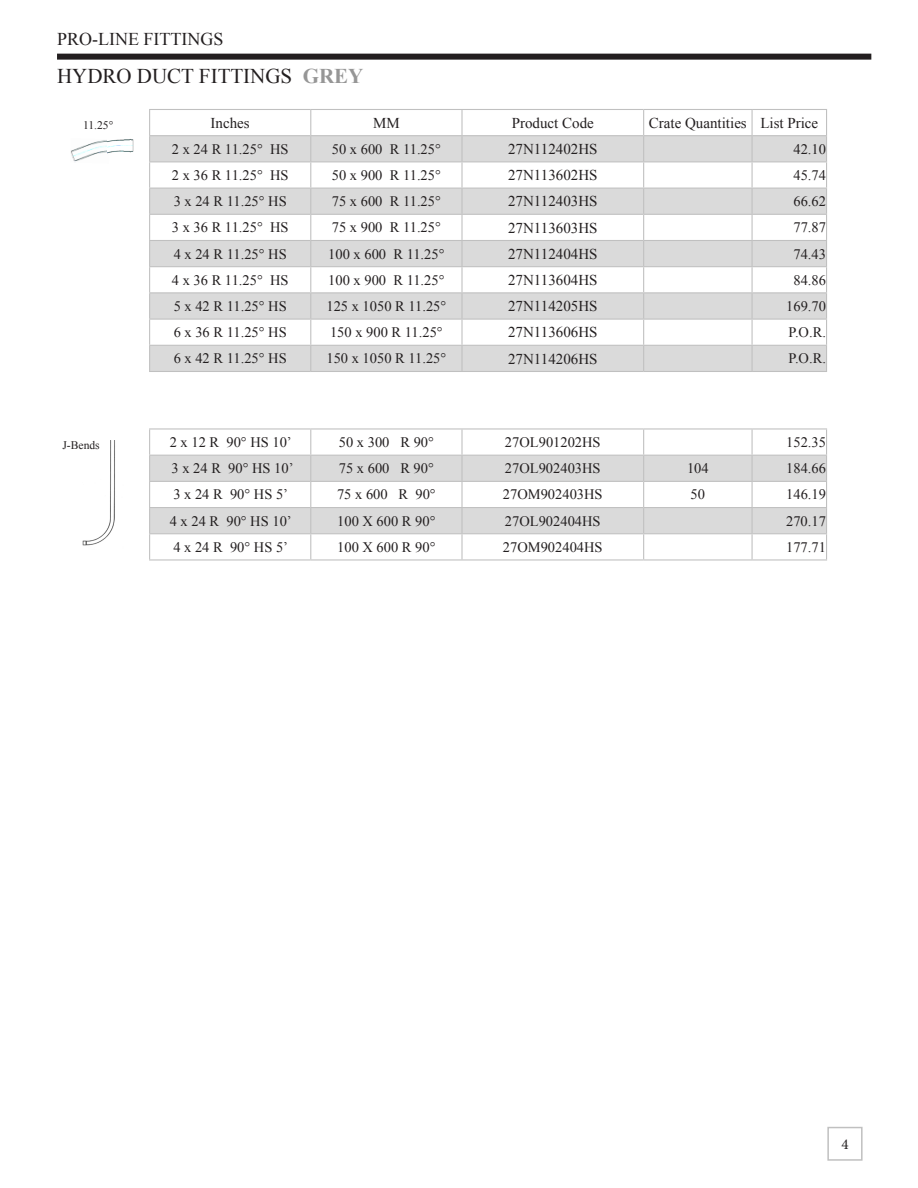
<style>
.page{position:relative;width:918px;height:1188px;background:#fff}
.page>*{position:absolute;margin:0;border:0;box-sizing:border-box;transform-origin:0 0}
.t1{font:21px "Times New Roman";color:#231f20}
.t2{font:18px "Times New Roman";color:#231f20}
.t3{font:15px "Times New Roman";color:#231f20}
.t4{font:15px "Minion Pro";color:#231f20}
.t5{font:14.4px "Times New Roman";color:#231f20}
.t6{font:11.55px "Times New Roman";color:#231f20}
.s1{font-weight:700;color:#969696}
</style>
<div class="page">
<div style="left:57px;top:54px;width:814px;height:6px;background:#231f20"></div>
<img style="left:83px;top:440px;width:32px;height:106px">
<div style="left:827px;top:1127px;width:36px;height:34px;border:2px solid #c0c0c0"></div>
<hr style="left:149px;top:109px;width:162px;height:1px;background:#c0c0c0">
<hr style="left:311px;top:109px;width:151px;height:1px;background:#c0c0c0">
<hr style="left:462px;top:109px;width:182px;height:1px;background:#c0c0c0">
<hr style="left:644px;top:109px;width:108px;height:1px;background:#c0c0c0">
<hr style="left:752px;top:109px;width:75px;height:1px;background:#c0c0c0">
<hr style="left:149px;top:371px;width:162px;height:1px;background:#c0c0c0">
<hr style="left:311px;top:371px;width:151px;height:1px;background:#c0c0c0">
<hr style="left:462px;top:371px;width:182px;height:1px;background:#c0c0c0">
<hr style="left:644px;top:371px;width:108px;height:1px;background:#c0c0c0">
<hr style="left:752px;top:371px;width:75px;height:1px;background:#c0c0c0">
<svg style="left:149px;top:110px;width:678px;height:261px"></svg>
<img style="left:71px;top:140px;width:37px;height:22px">
<img style="left:107px;top:139px;width:27px;height:14px">
<hr style="left:149px;top:428px;width:162px;height:2px;background:#c0c0c0">
<hr style="left:311px;top:428px;width:151px;height:2px;background:#c0c0c0">
<hr style="left:462px;top:428px;width:182px;height:2px;background:#c0c0c0">
<hr style="left:644px;top:428px;width:108px;height:2px;background:#c0c0c0">
<hr style="left:752px;top:428px;width:75px;height:2px;background:#c0c0c0">
<hr style="left:149px;top:559px;width:162px;height:2px;background:#c0c0c0">
<hr style="left:311px;top:559px;width:151px;height:2px;background:#c0c0c0">
<hr style="left:462px;top:559px;width:182px;height:2px;background:#c0c0c0">
<hr style="left:644px;top:559px;width:108px;height:2px;background:#c0c0c0">
<hr style="left:752px;top:559px;width:75px;height:2px;background:#c0c0c0">
<svg style="left:149px;top:430px;width:678px;height:130px"></svg>
<p class="t2" style="left:57px;top:27px;width:168px">PRO-LINE FITTINGS</p>
<h1 class="t1" style="left:57px;top:61px;width:308px">HYDRO DUCT FITTINGS <span class="s1">GREY</span></h1>
<p class="t6" style="left:83px;top:117px;width:32px">11.25°</p>
<p class="t6" style="left:62px;top:437px;width:39px">J-Bends</p>
<p class="t3" style="left:211px;top:113px;width:41px">Inches</p>
<p class="t3" style="left:373px;top:113px;width:28px">MM</p>
<p class="t3" style="left:512px;top:113px;width:84px">Product Code</p>
<p class="t3" style="left:649px;top:113px;width:171px">Crate Quantities List Price</p>
<p class="t5" style="left:172px;top:139px;width:118px">2 x 24 R 11.25° HS</p>
<p class="t5" style="left:332px;top:139px;width:110px">50 x 600 R 11.25°</p>
<p class="t3" style="left:508px;top:139px;width:91px">27N112402HS</p>
<p class="t5" style="left:793px;top:139px;width:34px">42.10</p>
<p class="t5" style="left:172px;top:166px;width:118px">2 x 36 R 11.25° HS</p>
<p class="t5" style="left:332px;top:166px;width:110px">50 x 900 R 11.25°</p>
<p class="t3" style="left:508px;top:165px;width:91px">27N113602HS</p>
<p class="t5" style="left:793px;top:166px;width:34px">45.74</p>
<p class="t5" style="left:174px;top:192px;width:115px">3 x 24 R 11.25° HS</p>
<p class="t5" style="left:332px;top:192px;width:110px">75 x 600 R 11.25°</p>
<p class="t3" style="left:508px;top:191px;width:91px">27N112403HS</p>
<p class="t5" style="left:793px;top:192px;width:34px">66.62</p>
<p class="t5" style="left:172px;top:218px;width:118px">3 x 36 R 11.25° HS</p>
<p class="t5" style="left:332px;top:218px;width:110px">75 x 900 R 11.25°</p>
<p class="t3" style="left:508px;top:217px;width:91px">27N113603HS</p>
<p class="t5" style="left:793px;top:218px;width:34px">77.87</p>
<p class="t5" style="left:174px;top:244px;width:115px">4 x 24 R 11.25° HS</p>
<p class="t5" style="left:328px;top:244px;width:118px">100 x 600 R 11.25°</p>
<p class="t3" style="left:508px;top:244px;width:91px">27N112404HS</p>
<p class="t5" style="left:793px;top:244px;width:34px">74.43</p>
<p class="t5" style="left:172px;top:270px;width:118px">4 x 36 R 11.25° HS</p>
<p class="t5" style="left:328px;top:270px;width:118px">100 x 900 R 11.25°</p>
<p class="t3" style="left:508px;top:270px;width:91px">27N113604HS</p>
<p class="t5" style="left:793px;top:270px;width:34px">84.86</p>
<p class="t5" style="left:174px;top:297px;width:115px">5 x 42 R 11.25° HS</p>
<p class="t5" style="left:326px;top:297px;width:121px">125 x 1050 R 11.25°</p>
<p class="t3" style="left:508px;top:296px;width:91px">27N114205HS</p>
<p class="t5" style="left:786px;top:297px;width:41px">169.70</p>
<p class="t5" style="left:174px;top:323px;width:115px">6 x 36 R 11.25° HS</p>
<p class="t5" style="left:330px;top:323px;width:114px">150 x 900 R 11.25°</p>
<p class="t3" style="left:508px;top:322px;width:91px">27N113606HS</p>
<p class="t5" style="left:789px;top:323px;width:39px">P.O.R.</p>
<p class="t5" style="left:174px;top:349px;width:115px">6 x 42 R 11.25° HS</p>
<p class="t5" style="left:326px;top:349px;width:121px">150 x 1050 R 11.25°</p>
<p class="t3" style="left:508px;top:348px;width:91px">27N114206HS</p>
<p class="t5" style="left:789px;top:349px;width:39px">P.O.R.</p>
<p class="t5" style="left:170px;top:433px;width:123px">2 x 12 R 90° HS 10’</p>
<p class="t5" style="left:339px;top:433px;width:97px">50 x 300 R 90°</p>
<p class="t5" style="left:505px;top:433px;width:97px">27OL901202HS</p>
<p class="t5" style="left:786px;top:433px;width:41px">152.35</p>
<p class="t5" style="left:172px;top:459px;width:123px">3 x 24 R 90° HS 10’</p>
<p class="t5" style="left:339px;top:459px;width:97px">75 x 600 R 90°</p>
<p class="t5" style="left:505px;top:459px;width:97px">27OL902403HS</p>
<p class="t5" style="left:687px;top:459px;width:23px">104</p>
<p class="t5" style="left:786px;top:459px;width:41px">184.66</p>
<p class="t5" style="left:173px;top:485px;width:116px">3 x 24 R 90° HS 5’</p>
<p class="t5" style="left:337px;top:485px;width:100px">75 x 600 R 90°</p>
<p class="t5" style="left:503px;top:485px;width:101px">27OM902403HS</p>
<p class="t5" style="left:691px;top:485px;width:16px">50</p>
<p class="t5" style="left:786px;top:485px;width:41px">146.19</p>
<p class="t5" style="left:170px;top:511px;width:123px">4 x 24 R 90° HS 10’</p>
<p class="t5" style="left:337px;top:511px;width:100px">100 X 600 R 90°</p>
<p class="t5" style="left:505px;top:511px;width:97px">27OL902404HS</p>
<p class="t5" style="left:786px;top:511px;width:41px">270.17</p>
<p class="t5" style="left:173px;top:537px;width:116px">4 x 24 R 90° HS 5’</p>
<p class="t5" style="left:337px;top:537px;width:100px">100 X 600 R 90°</p>
<p class="t5" style="left:503px;top:537px;width:101px">27OM902404HS</p>
<p class="t5" style="left:786px;top:537px;width:41px">177.71</p>
<p class="t4" style="left:842px;top:1134px;width:9px">4</p>
</div>
